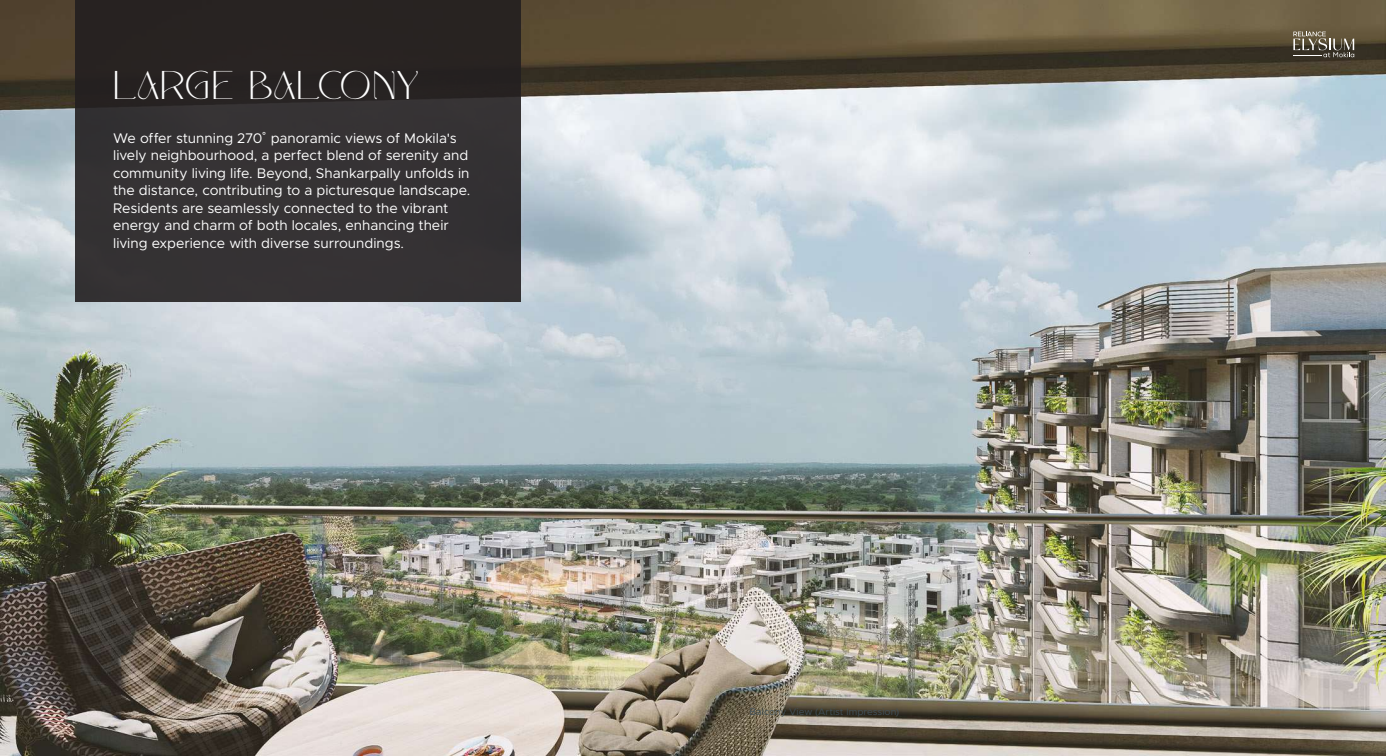
<style>
.page{position:relative;width:1386px;height:756px;background:#fff}
.page>*{position:absolute;margin:0;border:0;box-sizing:border-box;transform-origin:0 0}
.t1{font:40.25px "Adore Sans";letter-spacing:.035em;color:#fff}
.t2{font:14px/17.5px "Metropolis";color:#fff}
.t3{font:9.62px "Metropolis";letter-spacing:.005em;color:#425159}
</style>
<div class="page">
<img style="left:0;top:0;width:1386px;height:756px">
<svg style="left:1293px;top:32px;width:61px;height:25px;background:#6e6758"></svg>
<div style="left:75px;top:0;width:446px;height:301px;background:linear-gradient(to right,#302c2d,#312d2e)"></div>
<h1 class="t1" style="left:113px;top:66px;width:306px">LARGE BALCONY</h1>
<p class="t2" style="left:113px;top:129px;width:359px">We offer stunning 270˚ panoramic views of Mokila's lively neighbourhood, a perfect blend of serenity and community living life. Beyond, Shankarpally unfolds in the distance, contributing to a picturesque landscape.<br>Residents are seamlessly connected to the vibrant energy and charm of both locales, enhancing their living experience with diverse surroundings.</p>
<p class="t3" style="left:750px;top:706px;width:151px">Balcony View (Artist Impression)</p>
</div>
